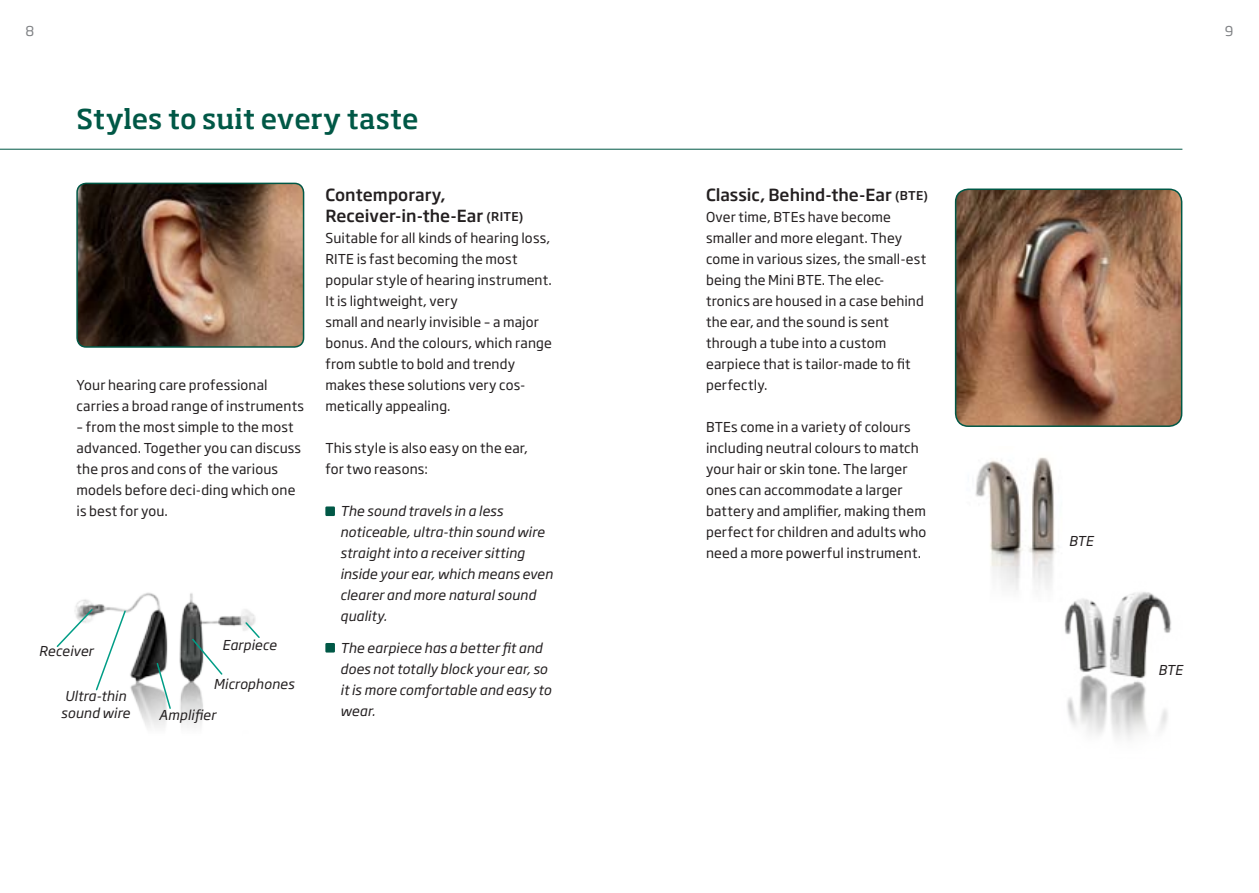
<style>
.page{position:relative;width:1259px;height:893px;background:#fff}
.page>*{position:absolute;margin:0;border:0;box-sizing:border-box;transform-origin:0 0}
.t1{font:500 27px "Soho Pro";letter-spacing:-.005em;color:#005846}
.t2{font:500 16.5px/21px "Soho Gothic Pro";color:#231f20}
.t3{font:13.5px/21px "Soho Gothic Pro";letter-spacing:.01em;color:#231f20}
.t4{font:italic 13.5px/21px "Soho Gothic Pro";letter-spacing:.01em;color:#231f20}
.t5{font:13.5px "Soho Gothic Pro";color:#808285}
.s1{font-size:12px}
</style>
<div class="page">
<div style="left:325px;top:506px;width:10px;height:10px;background:#005846"></div>
<div style="left:325px;top:643px;width:10px;height:10px;background:#005846"></div>
<hr style="left:0;top:149px;width:1182px;height:1px;background:#005846">
<img style="left:78px;top:183px;width:225px;height:163px">
<div style="left:76px;top:183px;width:228px;height:165px;border:2px solid #005846;border-radius:9px"></div>
<img style="left:955px;top:189px;width:226px;height:237px">
<div style="left:955px;top:189px;width:227px;height:238px;border:2px solid #005846;border-radius:13px"></div>
<img style="left:75px;top:592px;width:181px;height:136px">
<svg style="left:155px;top:662px;width:17px;height:48px"></svg>
<svg style="left:191px;top:637px;width:33px;height:39px"></svg>
<svg style="left:56px;top:608px;width:71px;height:84px"></svg>
<svg style="left:244px;top:621px;width:16px;height:18px"></svg>
<img style="left:975px;top:457px;width:81px;height:133px">
<img style="left:1038px;top:556px;width:133px;height:183px">
<p class="t5" style="left:26px;top:21px;width:10px">8</p>
<p class="t5" style="left:1225px;top:21px;width:10px">9</p>
<h1 class="t1" style="left:77px;top:100px;width:343px">Styles to suit every taste</h1>
<p class="t3" style="left:77px;top:374px;width:229px">Your hearing care professional carries a broad range of instruments</p>
<p class="t3" style="left:77px;top:416px;width:226px">– from the most simple to the most advanced. Together you can discuss the pros and cons of the various models before deci-ding which one is best for you.</p>
<p class="t4" style="left:39px;top:640px;width:56px">Receiver</p>
<p class="t4" style="left:222px;top:633px;width:56px">Earpiece</p>
<p class="t4" style="left:61px;top:687px;width:71px;line-height:16.5px">Ultra-thin sound wire</p>
<p class="t4" style="left:213px;top:673px;width:82px">Microphones</p>
<p class="t4" style="left:159px;top:703px;width:59px">Amplifier</p>
<p class="t2" style="left:325px;top:183px;width:200px">Contemporary,<br>Receiver-in-the-Ear <span class="s1">(RITE)</span></p>
<p class="t3" style="left:325px;top:227px;width:228px">Suitable for all kinds of hearing loss,<br>RITE is fast becoming the most popular style of hearing instrument.<br>It is lightweight, very<br>small and nearly invisible – a major bonus. And the colours, which range from subtle to bold and trendy makes these solutions very cos&shy;metically appealing.</p>
<p class="t3" style="left:325px;top:437px;width:204px">This style is also easy on the ear, for two reasons:</p>
<p class="t4" style="left:340px;top:500px;width:214px">The sound travels in a less noticeable, ultra-thin sound wire straight into a receiver sitting inside your ear, which means even clearer and more natural sound quality.</p>
<p class="t4" style="left:340px;top:636px;width:213px">The earpiece has a better fit and does not totally block your ear, so it is more comfortable and easy to wear.</p>
<p class="t2" style="left:706px;top:183px;width:223px">Classic, Behind-the-Ear <span class="s1">(BTE)</span></p>
<p class="t3" style="left:706px;top:206px;width:222px">Over time, BTEs have become smaller and more elegant. They come in various sizes, the small-est being the Mini BTE. The elec&shy;tronics are housed in a case behind the ear, and the sound is sent through a tube into a custom earpiece that is tailor-made to fit perfectly.</p>
<p class="t3" style="left:706px;top:416px;width:222px">BTEs come in a variety of colours including neutral colours to match your hair or skin tone. The larger ones can accommodate a larger battery and amplifier, making them perfect for children and adults who need a more powerful instrument.</p>
<p class="t4" style="left:1068px;top:529px;width:26px">BTE</p>
<p class="t4" style="left:1158px;top:658px;width:26px">BTE</p>
</div>
